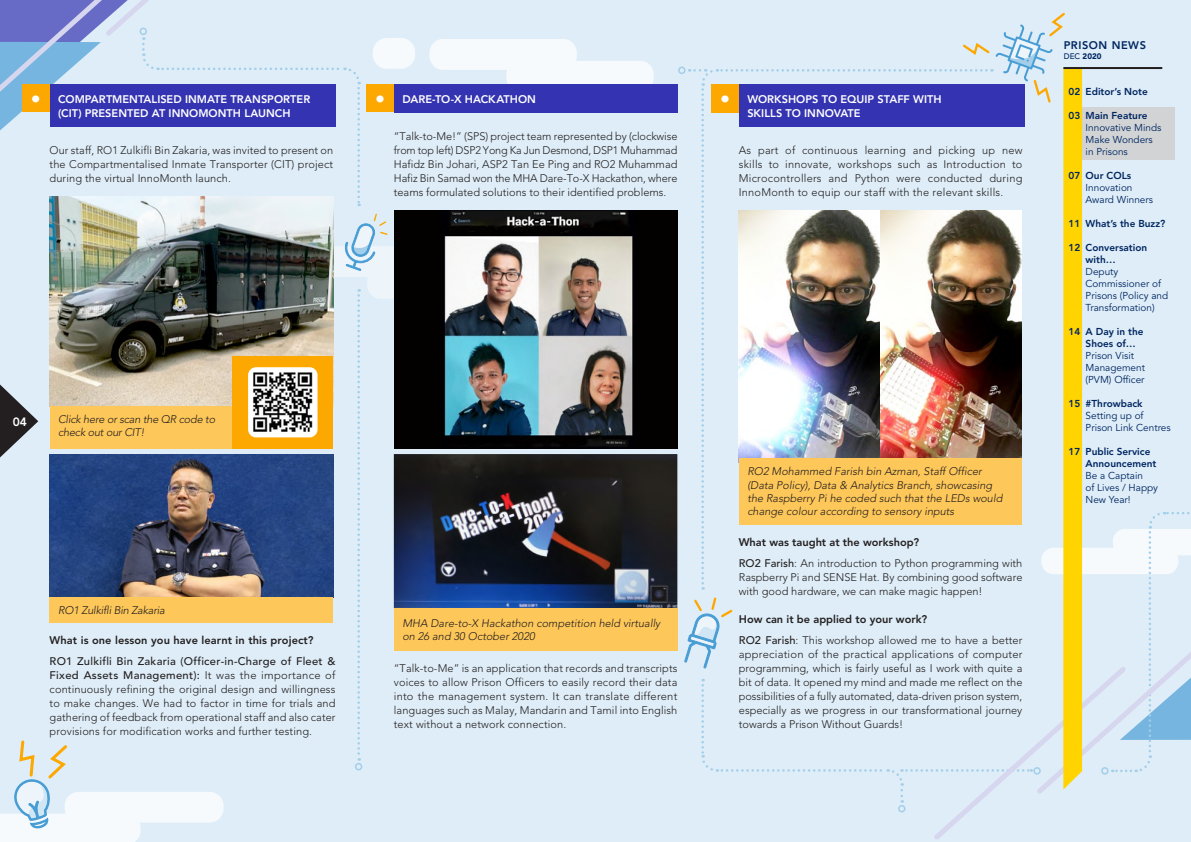
<style>
.page{position:relative;width:1191px;height:842px;background:#fff}
.page>*{position:absolute;margin:0;border:0;box-sizing:border-box;transform-origin:0 0}
.t1{font:900 20px "Avenir LT Std";color:#fff}
.t2{font:800 12px "Avenir LT Std";color:#fff}
.t3{font:300 11px/14px "Avenir LT Std";letter-spacing:.005em;color:#231f20;text-align:justify}
.t4{font:italic 300 11px/13.2px "Avenir LT Std";color:#231f20}
.t5{font:800 11px/14px "Avenir LT Std";color:#fff}
.t6{font:italic 300 11px/13.2px "Avenir LT Std";letter-spacing:-.02em;color:#231f20}
.t7{font:800 11px "Avenir LT Std";letter-spacing:.01em;color:#231f20}
.t8{font:800 11px "Avenir LT Std";letter-spacing:.05em;color:#002561}
.t9{font:10px/12px "Avenir LT Std";color:#002561}
.t10{font:800 10px/12px "Avenir LT Std";color:#002561}
.t11{font:900 8px "Avenir LT Std";color:#002561}
.s1{font-weight:500}
.s2{font-weight:800}
</style>
<div class="page">
<div style="left:0;top:0;width:1191px;height:841px;background:#deedf7"></div>
<div style="left:394px;top:210px;width:283px;height:238px;background:#020100"></div>
<div style="left:394px;top:84px;width:283px;height:28px;background:#3433b2"></div>
<img style="left:654px;top:454px;width:23px;height:154px">
<div style="left:394px;top:608px;width:283px;height:42px;background:#fec759"></div>
<div style="left:678px;top:67px;width:7px;height:7px;border:2px solid #a3ceea;border-radius:50%"></div>
<img style="left:0;top:0;width:654px;height:842px">
<svg style="left:684px;top:12px;width:507px;height:830px"></svg>
<hr style="left:1063px;top:67px;width:99px;height:2px;background:#231f20">
<p class="t5" style="left:58px;top:92px;width:254px">COMPARTMENTALISED INMATE TRANSPORTER (CIT) PRESENTED AT INNOMONTH LAUNCH</p>
<p class="t5" style="left:402px;top:92px;width:135px">DARE-TO-X HACKATHON</p>
<h1 class="t1" style="left:31px;top:87px;width:11px">•</h1>
<p class="t5" style="left:747px;top:92px;width:196px">WORKSHOPS TO EQUIP STAFF WITH<br>SKILLS TO INNOVATE</p>
<h1 class="t1" style="left:720px;top:87px;width:11px">•</h1>
<h1 class="t1" style="left:375px;top:87px;width:11px">•</h1>
<p class="t3" style="left:50px;top:144px;width:285px">Our staff, RO1 Zulkifli Bin Zakaria, was invited to present on the Compartmentalised Inmate Transporter (CIT) project during the virtual InnoMonth launch.</p>
<p class="t3" style="left:394px;top:130px;width:285px">“Talk-to-Me!” (SPS) project team represented by (clockwise from top left) DSP2 Yong Ka Jun Desmond, DSP1 Muhammad Hafidz Bin Johari, ASP2 Tan Ee Ping and RO2 Muhammad Hafiz Bin Samad won the MHA Dare-To-X Hackathon, where teams formulated solutions to their identified problems.</p>
<p class="t3" style="left:739px;top:144px;width:285px">As part of continuous learning and picking up new skills to innovate, workshops such as Introduction to Microcontrollers and Python were conducted during InnoMonth to equip our staff with the relevant skills.</p>
<p class="t2" style="left:13px;top:414px;width:16px">04</p>
<p class="t6" style="left:58px;top:413px;width:159px">Click here or scan the QR code to check out our CIT!</p>
<p class="t6" style="left:58px;top:604px;width:108px">RO1 Zulkifli Bin Zakaria</p>
<p class="t7" style="left:50px;top:634px;width:265px">What is one lesson you have learnt in this project?</p>
<p class="t3" style="left:50px;top:655px;width:287px"><span class="s1">RO1 Zulkifli Bin Zakaria (Officer-in-Charge of Fleet &amp; Fixed Assets Management):</span> It was the importance of continuously refining the original design and willingness to make changes. We had to factor in time for trials and gathering of feedback from operational staff and also cater provisions for modification works and further testing.</p>
<p class="t4" style="left:402px;top:617px;width:259px">MHA Dare-to-X Hackathon competition held virtually on 26 and 30 October 2020</p>
<p class="t3" style="left:394px;top:662px;width:285px">“Talk-to-Me” is an application that records and transcripts voices to allow Prison Officers to easily record their data into the management system. It can translate different languages such as Malay, Mandarin and Tamil into English text without a network connection.</p>
<p class="t4" style="left:747px;top:465px;width:256px">RO2 Mohammed Farish bin Azman, Staff Officer (Data Policy), Data &amp; Analytics Branch, showcasing the Raspberry Pi he coded such that the LEDs would change colour according to sensory inputs</p>
<p class="t3" style="left:739px;top:532px;width:285px;line-height:21px"><span class="s2">What was taught at the workshop?<br></span><span class="s1">RO2 Farish</span>: An introduction to Python programming with</p>
<p class="t3" style="left:739px;top:571px;width:285px">Raspberry Pi and SENSE Hat. By combining good software with good hardware, we can make magic happen!</p>
<p class="t3" style="left:739px;top:609px;width:285px;line-height:21px"><span class="s2">How can it be applied to your work?<br></span><span class="s1">RO2 Farish</span>: This workshop allowed me to have a better</p>
<p class="t3" style="left:739px;top:648px;width:285px">appreciation of the practical applications of computer programming, which is fairly useful as I work with quite a bit of data. It opened my mind and made me reflect on the possibilities of a fully automated, data-driven prison system, especially as we progress in our transformational journey towards a Prison Without Guards!</p>
<p class="t8" style="left:1063px;top:39px;width:84px">PRISON NEWS</p>
<p class="t11" style="left:1063px;top:52px;width:40px"><span class="s1">DEC</span> 2020</p>
<p class="t10" style="left:1068px;top:85px;width:81px">02 Editor’s Note</p>
<p class="t10" style="left:1068px;top:109px;width:80px">03 Main Feature</p>
<p class="t9" style="left:1085px;top:121px;width:77px">Innovative Minds<br>Make Wonders in Prisons</p>
<p class="t10" style="left:1068px;top:169px;width:64px">07 Our COLs</p>
<p class="t9" style="left:1085px;top:181px;width:69px">Innovation<br>Award Winners</p>
<p class="t10" style="left:1068px;top:217px;width:98px">11 What’s the Buzz?</p>
<p class="t10" style="left:1085px;top:241px;width:63px;text-indent:-17px">12 Conversation with…</p>
<p class="t9" style="left:1085px;top:265px;width:84px">Deputy<br>Commissioner of<br>Prisons (Policy and<br>Transformation)</p>
<p class="t10" style="left:1085px;top:325px;width:59px;text-indent:-17px">14 A Day in the<br>Shoes of…</p>
<p class="t9" style="left:1085px;top:349px;width:61px">Prison Visit<br>Management (PVM) Officer</p>
<p class="t10" style="left:1068px;top:397px;width:76px">15 #Throwback</p>
<p class="t9" style="left:1085px;top:409px;width:86px">Setting up of<br>Prison Link Centres</p>
<p class="t10" style="left:1085px;top:445px;width:72px;text-indent:-17px">17 Public Service<br>Announcement</p>
<p class="t9" style="left:1085px;top:469px;width:74px">Be a Captain<br>of Lives / Happy<br>New Year!</p>
</div>
